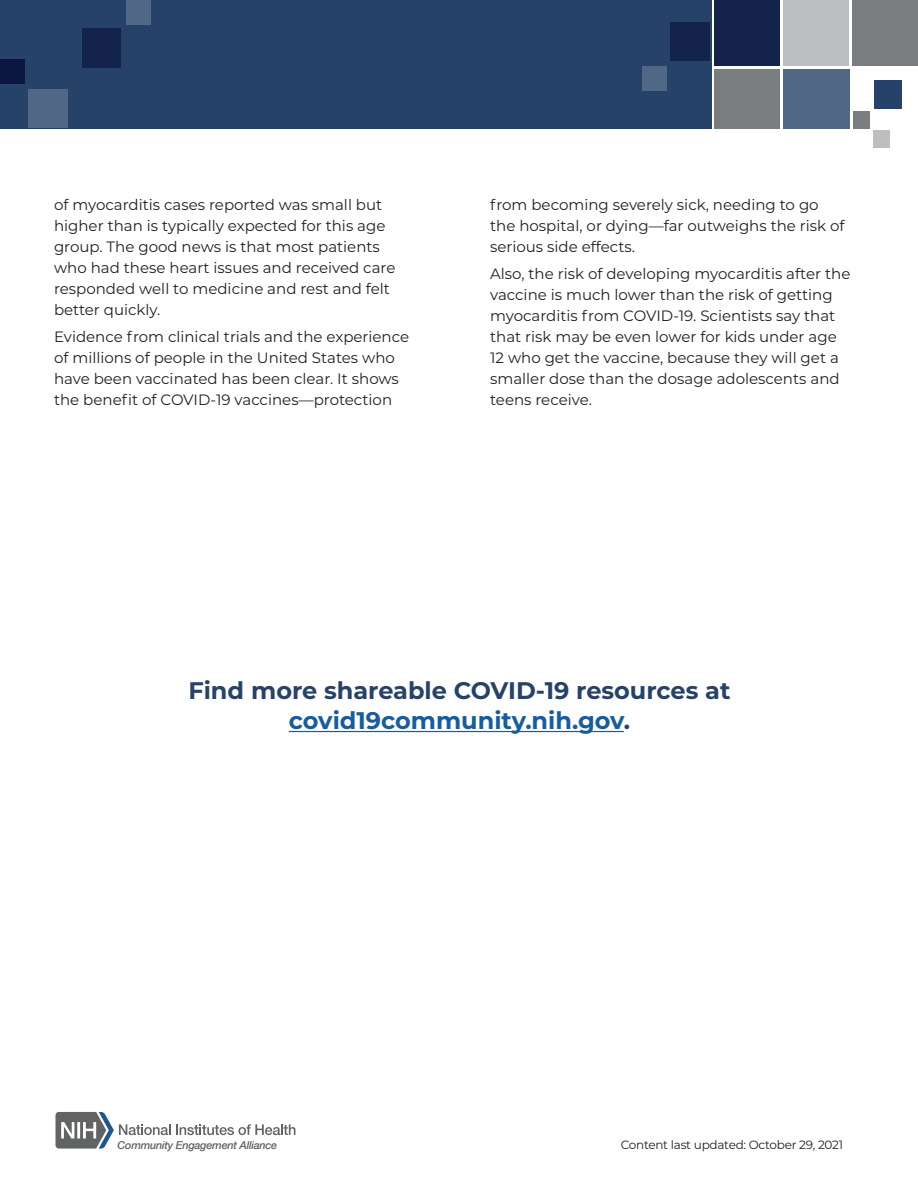
<style>
.page{position:relative;width:918px;height:1188px;background:#fff}
.page>*{position:absolute;margin:0;border:0;box-sizing:border-box;transform-origin:0 0}
.t1{font:700 24px/30px "Montserrat";color:#274269;text-align:center}
.t2{font:15px/21px "Montserrat";color:#231f20}
.t3{font:12px "Montserrat";letter-spacing:-.02em;color:#231f20}
.t4{font:italic 500 10.95px "Helvetica Neue";letter-spacing:-.025em;color:#616265}
.s1{color:#175d9e}
</style>
<div class="page">
<svg style="left:56px;top:1112px;width:239px;height:37px"></svg>
<div style="left:0;top:0;width:711px;height:128px;background:#274269"></div>
<div style="left:852px;top:0;width:66px;height:66px;background:#7a7d80"></div>
<div style="left:715px;top:69px;width:65px;height:59px;background:#7a7d80"></div>
<div style="left:783px;top:0;width:66px;height:66px;background:#bdbebf"></div>
<div style="left:873px;top:130px;width:16px;height:18px;background:#bdbebf"></div>
<div style="left:874px;top:80px;width:28px;height:28px;background:#274269"></div>
<div style="left:853px;top:111px;width:17px;height:17px;background:#7a7d80"></div>
<div style="left:715px;top:0;width:65px;height:66px;background:#14234c"></div>
<div style="left:783px;top:69px;width:66px;height:59px;background:#516786"></div>
<div style="left:671px;top:22px;width:39px;height:39px;background:#14234c"></div>
<div style="left:642px;top:66px;width:25px;height:25px;background:#516786"></div>
<div style="left:29px;top:89px;width:39px;height:39px;background:#516786"></div>
<div style="left:0;top:59px;width:25px;height:25px;background:#0b1741"></div>
<div style="left:82px;top:28px;width:39px;height:40px;background:#14234c"></div>
<div style="left:126px;top:0;width:25px;height:25px;background:#516786"></div>
<hr style="left:289px;top:731px;width:335px;height:1px;background:#175d9e">
<p class="t2" style="left:54px;top:193px;width:343px">of myocarditis cases reported was small but higher than is typically expected for this age group. The good news is that most patients who had these heart issues and received care responded well to medicine and rest and felt better quickly.</p>
<p class="t2" style="left:54px;top:325px;width:357px">Evidence from clinical trials and the experience of millions of people in the United States who have been vaccinated has been clear. It shows the benefit of COVID-19 vaccines—protection</p>
<p class="t2" style="left:490px;top:193px;width:356px">from becoming severely sick, needing to go the hospital, or dying—far outweighs the risk of serious side effects.</p>
<p class="t2" style="left:490px;top:262px;width:362px">Also, the risk of developing myocarditis after the vaccine is much lower than the risk of getting myocarditis from COVID-19. Scientists say that that risk may be even lower for kids under age 12 who get the vaccine, because they will get a smaller dose than the dosage adolescents and teens receive.</p>
<h1 class="t1" style="left:189px;top:674px;width:543px">Find more shareable COVID-19 resources at <span class="s1">covid19community.nih.gov</span>.</h1>
<p class="t4" style="left:118px;top:1136px;width:161px">Community Engagement Alliance</p>
<p class="t3" style="left:621px;top:1137px;width:224px">Content last updated: October 29, 2021</p>
</div>
